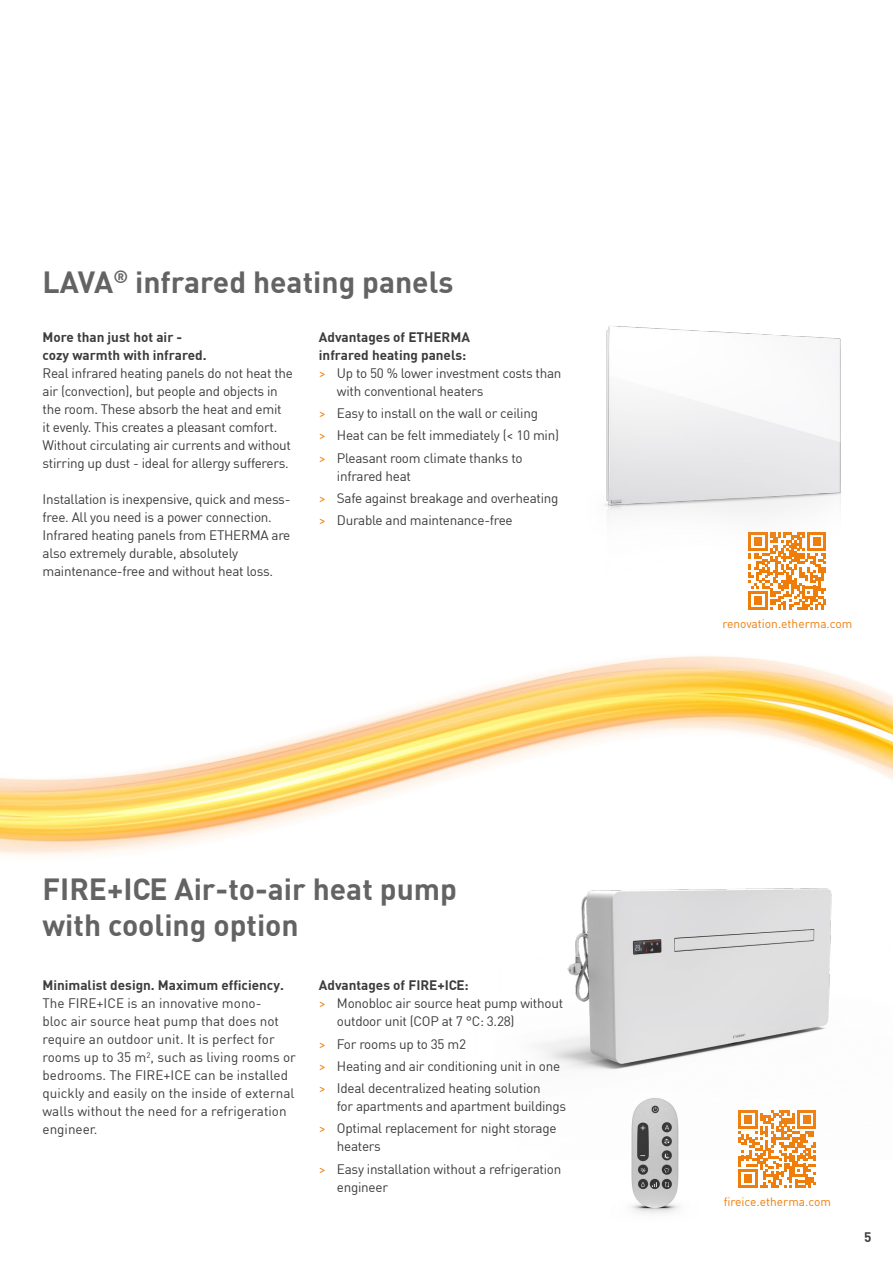
<style>
.page{position:relative;width:893px;height:1263px;background:#fff}
.page>*{position:absolute;margin:0;border:0;box-sizing:border-box;transform-origin:0 0}
.t1{font:700 30px/36px "DIN";color:#646363}
.t2{font:13.5px/18px "DIN";letter-spacing:-.02em;color:#3c3c3b}
.t3{font:13.5px/18px "DIN";color:#3c3c3b}
.t4{font:700 13.5px/18px "DIN";color:#3c3c3b}
.t5{font:12px "DIN";color:#ef7d0a}
.s1{color:#ef7d0a}
</style>
<div class="page">
<img style="left:0;top:598px;width:893px;height:616px">
<svg style="left:739px;top:1159px;width:77px;height:29px"></svg>
<svg style="left:749px;top:598px;width:77px;height:12px"></svg>
<img style="left:458px;top:837px;width:435px;height:322px">
<img style="left:604px;top:326px;width:237px;height:272px">
<h1 class="t1" style="left:43px;top:263px;width:412px">LAVA<sup>®</sup> infrared heating panels</h1>
<p class="t4" style="left:43px;top:328px;width:166px">More than just hot air - cozy warmth with infrared.</p>
<p class="t2" style="left:43px;top:364px;width:252px">Real infrared heating panels do not heat the air (convection), but people and objects in the room. These absorb the heat and emit<br>it evenly. This creates a pleasant comfort.<br>Without circulating air currents and without stirring up dust - ideal for allergy sufferers.</p>
<p class="t2" style="left:43px;top:490px;width:249px">Installation is inexpensive, quick and mess&shy;free. All you need is a power connection.<br>Infrared heating panels from ETHERMA are also extremely durable, absolutely maintenance-free and without heat loss.</p>
<p class="t4" style="left:319px;top:327px;width:153px">Advantages of ETHERMA</p>
<p class="t4" style="left:319px;top:345px;width:149px">infrared heating panels:</p>
<p class="t2" style="left:319px;top:364px;width:244px"><span class="s1">&gt;</span> Up to 50 % lower investment costs than</p>
<p class="t2" style="left:337px;top:382px;width:148px">with conventional heaters</p>
<p class="t2" style="left:319px;top:402px;width:242px;line-height:22.2px"><span class="s1">&gt;</span> Easy to install on the wall or ceiling<br><span class="s1">&gt;</span> Heat can be felt immediately (&lt; 10 min) <span class="s1">&gt;</span> Pleasant room climate thanks to</p>
<p class="t2" style="left:319px;top:464px;width:241px;line-height:22.2px;text-indent:18px">infrared heat<br><span class="s1">&gt;</span> Safe against breakage and overheating <span class="s1">&gt;</span> Durable and maintenance-free</p>
<h1 class="t1" style="left:43px;top:870px;width:416px">FIRE+ICE Air-to-air heat pump with cooling option</h1>
<p class="t4" style="left:43px;top:975px;width:243px">Minimalist design. Maximum efficiency.</p>
<p class="t3" style="left:43px;top:994px;width:255px">The FIRE+ICE is an innovative mono-<br>bloc air source heat pump that does not require an outdoor unit. It is perfect for rooms up to 35 m<sup>2</sup>, such as living rooms or bedrooms. The FIRE+ICE can be installed quickly and easily on the inside of external walls without the need for a refrigeration engineer.</p>
<p class="t4" style="left:319px;top:976px;width:151px">Advantages of FIRE+ICE:</p>
<p class="t2" style="left:319px;top:994px;width:246px"><span class="s1">&gt;</span> Monobloc air source heat pump without</p>
<p class="t2" style="left:337px;top:1012px;width:179px">outdoor unit (COP at 7 °C: 3.28)</p>
<p class="t2" style="left:319px;top:1032px;width:243px;line-height:22.2px"><span class="s1">&gt;</span> For rooms up to 35 m2<br><span class="s1">&gt;</span> Heating and air conditioning unit in one <span class="s1">&gt;</span> Ideal decentralized heating solution</p>
<p class="t2" style="left:319px;top:1095px;width:249px;line-height:22.2px;text-indent:18px">for apartments and apartment buildings <span class="s1">&gt;</span> Optimal replacement for night storage</p>
<p class="t2" style="left:319px;top:1135px;width:244px;line-height:22.2px;text-indent:18px">heaters<br><span class="s1">&gt;</span> Easy installation without a refrigeration</p>
<p class="t2" style="left:337px;top:1177px;width:53px">engineer</p>
<p class="t5" style="left:722px;top:616px;width:132px">renovation.etherma.com</p>
<p class="t5" style="left:724px;top:1194px;width:109px">fireice.etherma.com</p>
<p class="t4" style="left:864px;top:1227px;width:9px">5</p>
</div>
